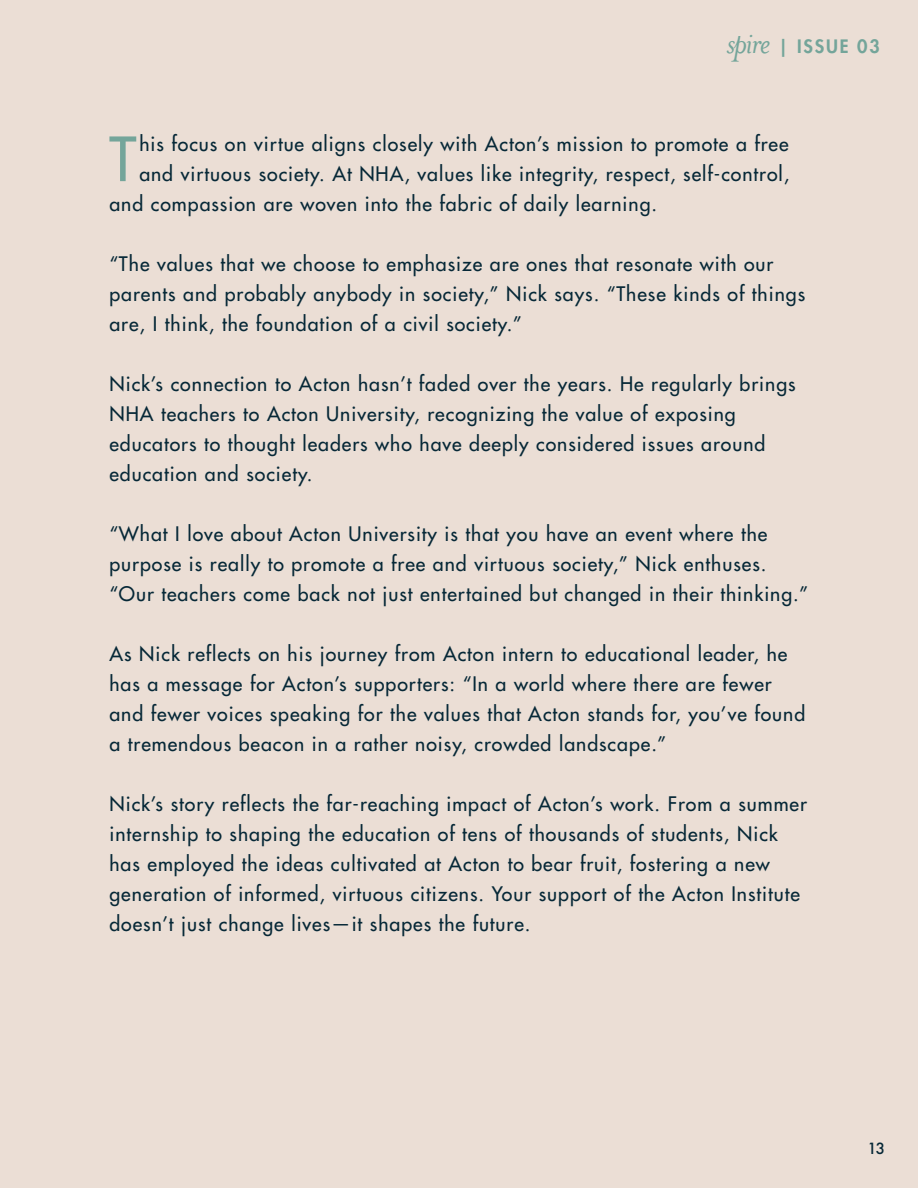
<style>
.page{position:relative;width:918px;height:1188px;background:#ebded5}
.page>*{position:absolute;margin:0;border:0;box-sizing:border-box;transform-origin:0 0}
.t1{font:500 59.25px "Futura Std";color:#74a59a}
.t2{font:italic 34.5px "Mrs Eaves OT";letter-spacing:-.04em;color:#74a59a}
.t3{font:500 19.5px/30px "Futura Std";letter-spacing:.05em;color:#062837}
.t4{font:800 18px "Futura Std";letter-spacing:.1em;color:#74a59a}
.t5{font:500 15px "Futura";color:#062837}
</style>
<div class="page">
<p class="t2" style="left:727px;top:24px;width:45px">spire</p>
<p class="t4" style="left:779px;top:35px;width:103px">| ISSUE 03</p>
<p class="t1" style="left:109px;top:122px;width:29px">T</p>
<p class="t3" style="left:139px;top:129px;width:651px">his focus on virtue aligns closely with Acton’s mission to promote a free</p>
<p class="t3" style="left:139px;top:159px;width:652px">and virtuous society. At NHA, values like integrity, respect, self-control,</p>
<p class="t3" style="left:109px;top:189px;width:549px">and compassion are woven into the fabric of daily learning.</p>
<p class="t3" style="left:109px;top:249px;width:697px">“The values that we choose to emphasize are ones that resonate with our parents and probably anybody in society,” Nick says. “These kinds of things are, I think, the foundation of a civil society.”</p>
<p class="t3" style="left:109px;top:369px;width:688px">Nick’s connection to Acton hasn’t faded over the years. He regularly brings NHA teachers to Acton University, recognizing the value of exposing educators to thought leaders who have deeply considered issues around education and society.</p>
<p class="t3" style="left:109px;top:519px;width:700px">“What I love about Acton University is that you have an event where the purpose is really to promote a free and virtuous society,” Nick enthuses. “Our teachers come back not just entertained but changed in their thinking.”</p>
<p class="t3" style="left:109px;top:639px;width:697px">As Nick reflects on his journey from Acton intern to educational leader, he has a message for Acton’s supporters: “In a world where there are fewer and fewer voices speaking for the values that Acton stands for, you’ve found a tremendous beacon in a rather noisy, crowded landscape.”</p>
<p class="t3" style="left:109px;top:789px;width:699px">Nick’s story reflects the far-reaching impact of Acton’s work. From a summer internship to shaping the education of tens of thousands of students, Nick has employed the ideas cultivated at Acton to bear fruit, fostering a new generation of informed, virtuous citizens. Your support of the Acton Institute doesn’t just change lives—it shapes the future.</p>
<p class="t5" style="left:868px;top:1138px;width:19px">13</p>
</div>
